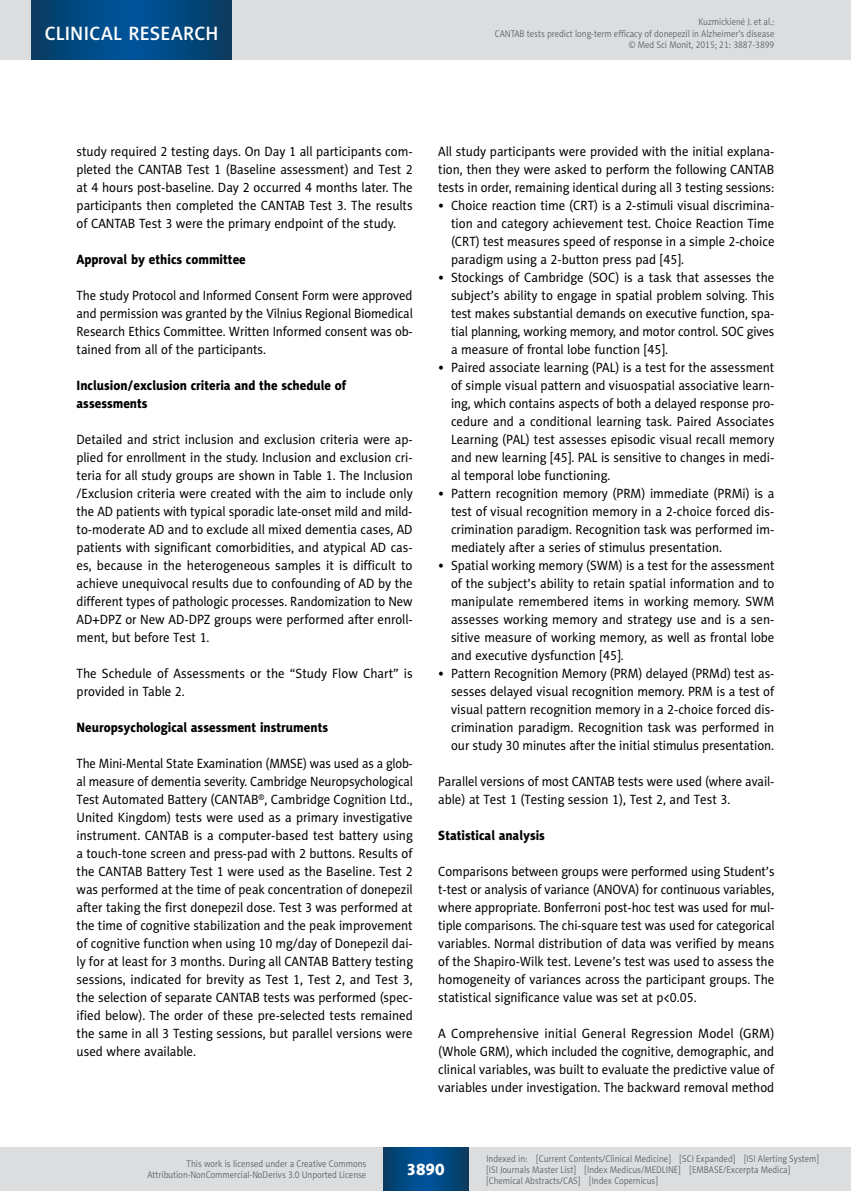
<style>
.page{position:relative;width:851px;height:1191px;background:#fff}
.page>*{position:absolute;margin:0;border:0;box-sizing:border-box;transform-origin:0 0}
.t1{font:19.5px "Naomi Sans EFN Medium";letter-spacing:.015em;color:#fff}
.t2{font:16.5px "Naomi Sans EFN Heavy";color:#fff}
.t3{font:13.5px/18px "Naomi Sans EFN";color:#000;text-align:justify;scale:.95 1}
.t4{font:13.5px/18px "Naomi Sans EFN";color:#000;text-align:justify;scale:.94 1}
.t5{font:13.5px/18px "Naomi Sans EFN";color:#000;text-align:justify;scale:.93 1}
.t6{font:13.5px/18px "Naomi Sans EFN";color:#000;text-align:justify}
.t7{font:13.5px/18px "Naomi Sans EFN Heavy";color:#000;scale:.95 1}
.t8{font:9.75px/11.2px "Naomi Sans EFN Light";color:#58595b;text-align:right;scale:.9 1}
</style>
<div class="page">
<div style="left:0;top:1148px;width:850px;height:43px;background:#dcddde"></div>
<svg style="left:383px;top:1147px;width:85px;height:43px;background:#02487f"></svg>
<div style="left:0;top:0;width:850px;height:60px;background:#dcddde"></div>
<hr style="left:850px;top:0;width:1px;height:60px;background:#dcddde">
<svg style="left:32px;top:0;width:200px;height:60px;background:#02487f"></svg>
<h1 class="t1" style="left:45px;top:22px;width:175px">CLINICAL RESEARCH</h1>
<p class="t8" style="left:494px;top:16px;width:312px">Kuzmickienė J. et al.:<br>CANTAB tests predict long-term efficacy of donepezil in Alzheimer’s disease © Med Sci Monit, 2015; 21: 3887-3899</p>
<p class="t3" style="left:77px;top:142px;width:355px">study required 2 testing days. On Day 1 all participants com&shy;pleted the CANTAB Test 1 (Baseline assessment) and Test 2 at 4 hours post-baseline. Day 2 occurred 4 months later. The participants then completed the CANTAB Test 3. The results of CANTAB Test 3 were the primary endpoint of the study.</p>
<p class="t7" style="left:77px;top:250px;width:180px">Approval by ethics committee</p>
<p class="t4" style="left:77px;top:286px;width:359px">The study Protocol and Informed Consent Form were approved and permission was granted by the Vilnius Regional Biomedical Research Ethics Committee. Written Informed consent was ob&shy;tained from all of the participants.</p>
<p class="t7" style="left:77px;top:376px;width:285px">Inclusion/exclusion criteria and the schedule of assessments</p>
<p class="t3" style="left:77px;top:430px;width:355px">Detailed and strict inclusion and exclusion criteria were ap&shy;plied for enrollment in the study. Inclusion and exclusion cri&shy;teria for all study groups are shown in Table 1. The Inclusion /Exclusion criteria were created with the aim to include only the AD patients with typical sporadic late-onset mild and mild&shy;to-moderate AD and to exclude all mixed dementia cases, AD patients with significant comorbidities, and atypical AD cas&shy;es, because in the heterogeneous samples it is difficult to achieve unequivocal results due to confounding of AD by the different types of pathologic processes. Randomization to New AD+DPZ or New AD-DPZ groups were performed after enroll&shy;ment, but before Test 1.</p>
<p class="t3" style="left:77px;top:664px;width:355px">The Schedule of Assessments or the “Study Flow Chart” is provided in Table 2.</p>
<p class="t7" style="left:77px;top:718px;width:266px">Neuropsychological assessment instruments</p>
<p class="t5" style="left:77px;top:754px;width:363px">The Mini-Mental State Examination (MMSE) was used as a glob&shy;al measure of dementia severity. Cambridge Neuropsychological Test Automated Battery (CANTAB<sup>®</sup>, Cambridge Cognition Ltd., United Kingdom) tests were used as a primary investigative instrument. CANTAB is a computer-based test battery using a touch-tone screen and press-pad with 2 buttons. Results of the CANTAB Battery Test 1 were used as the Baseline. Test 2 was performed at the time of peak concentration of donepezil after taking the first donepezil dose. Test 3 was performed at the time of cognitive stabilization and the peak improvement of cognitive function when using 10 mg/day of Donepezil dai&shy;ly for at least for 3 months. During all CANTAB Battery testing sessions, indicated for brevity as Test 1, Test 2, and Test 3, the selection of separate CANTAB tests was performed (spec&shy;ified below). The order of these pre-selected tests remained the same in all 3 Testing sessions, but parallel versions were used where available.</p>
<p class="t3" style="left:438px;top:142px;width:355px">All study participants were provided with the initial explana&shy;tion, then they were asked to perform the following CANTAB tests in order, remaining identical during all 3 testing sessions:</p>
<p class="t3" style="left:451px;top:196px;width:342px;text-indent:-13px">• Choice reaction time (CRT) is a 2-stimuli visual discrimina&shy;tion and category achievement test. Choice Reaction Time (CRT) test measures speed of response in a simple 2-choice paradigm using a 2-button press pad [45].</p>
<p class="t3" style="left:451px;top:268px;width:342px;text-indent:-13px">• Stockings of Cambridge (SOC) is a task that assesses the subject’s ability to engage in spatial problem solving. This test makes substantial demands on executive function, spa&shy;tial planning, working memory, and motor control. SOC gives a measure of frontal lobe function [45].</p>
<p class="t3" style="left:451px;top:358px;width:342px;text-indent:-13px">• Paired associate learning (PAL) is a test for the assessment of simple visual pattern and visuospatial associative learn&shy;ing, which contains aspects of both a delayed response pro&shy;cedure and a conditional learning task. Paired Associates Learning (PAL) test assesses episodic visual recall memory and new learning [45]. PAL is sensitive to changes in medi&shy;al temporal lobe functioning.</p>
<p class="t3" style="left:451px;top:484px;width:342px;text-indent:-13px">• Pattern recognition memory (PRM) immediate (PRMi) is a test of visual recognition memory in a 2-choice forced dis&shy;crimination paradigm. Recognition task was performed im&shy;mediately after a series of stimulus presentation.</p>
<p class="t4" style="left:451px;top:556px;width:345px;text-indent:-13px">• Spatial working memory (SWM) is a test for the assessment of the subject’s ability to retain spatial information and to manipulate remembered items in working memory. SWM assesses working memory and strategy use and is a sen&shy;sitive measure of working memory, as well as frontal lobe and executive dysfunction [45].</p>
<p class="t4" style="left:451px;top:664px;width:345px;text-indent:-13px">• Pattern Recognition Memory (PRM) delayed (PRMd) test as&shy;sesses delayed visual recognition memory. PRM is a test of visual pattern recognition memory in a 2-choice forced dis&shy;crimination paradigm. Recognition task was performed in our study 30 minutes after the initial stimulus presentation.</p>
<p class="t4" style="left:438px;top:772px;width:359px">Parallel versions of most CANTAB tests were used (where avail&shy;able) at Test 1 (Testing session 1), Test 2, and Test 3.</p>
<p class="t7" style="left:438px;top:826px;width:114px">Statistical analysis</p>
<p class="t4" style="left:438px;top:862px;width:359px">Comparisons between groups were performed using Student’s t-test or analysis of variance (ANOVA) for continuous variables, where appropriate. Bonferroni post-hoc test was used for mul&shy;tiple comparisons. The chi-square test was used for categorical variables. Normal distribution of data was verified by means of the Shapiro-Wilk test. Levene’s test was used to assess the homogeneity of variances across the participant groups. The statistical significance value was set at p&lt;0.05.</p>
<p class="t6" style="left:438px;top:1024px;width:337px">A Comprehensive initial General Regression Model (GRM) (Whole GRM), which included the cognitive, demographic, and clinical variables, was built to evaluate the predictive value of variables under investigation. The backward removal method</p>
<p class="t8" style="left:147px;top:1158px;width:245px">This work is licensed under a Creative Commons<br>Attribution-NonCommercial-NoDerivs 3.0 Unported License</p>
<p class="t2" style="left:406px;top:1159px;width:40px">3890</p>
<p class="t8" style="left:486px;top:1152px;width:371px;text-align:left">Indexed in: [Current Contents/Clinical Medicine] [SCI Expanded] [ISI Alerting System] [ISI Journals Master List] [Index Medicus/MEDLINE] [EMBASE/Excerpta Medica] [Chemical Abstracts/CAS] [Index Copernicus]</p>
</div>
